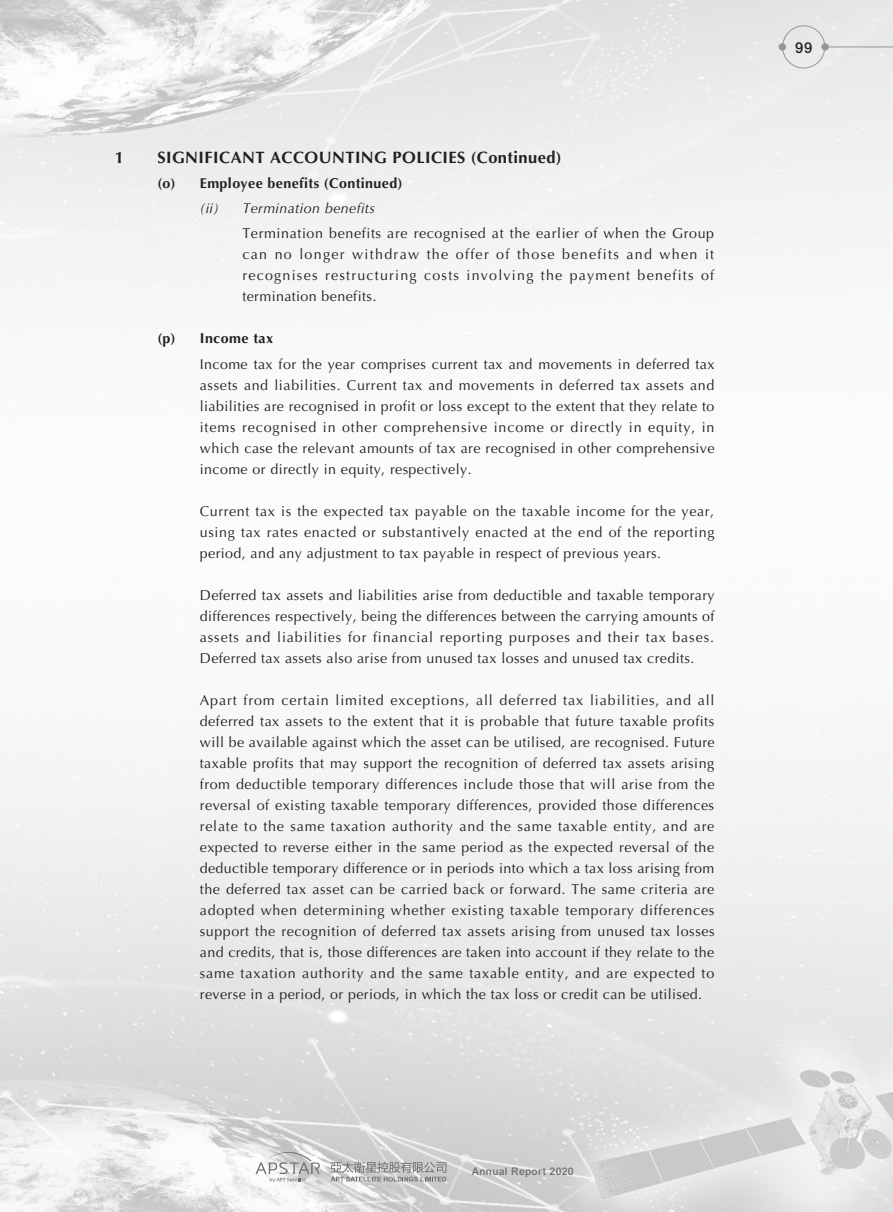
<style>
.page{position:relative;width:893px;height:1212px;background:#fff}
.page>*{position:absolute;margin:0;border:0;box-sizing:border-box;transform-origin:0 0}
._01_H1{font:700 16.5px "Optima LT Std";letter-spacing:.03em;color:#231f20}
.t1{font:500 15px "Arial MT Std";color:#231f20}
._00_txt{font:14.25px/21px "Optima LT Std";letter-spacing:.03em;color:#231f20;text-align:justify}
._02_H2{font:700 14.25px "Optima LT Std";letter-spacing:.03em;color:#231f20}
._03_H3{font:italic 14.25px "Optima LT Std";letter-spacing:.03em;color:#231f20}
.t2{font:500 10.5px "Arial MT Std";letter-spacing:.03em;color:#6c6d70}
</style>
<div class="page">
<img style="left:0;top:0;width:893px;height:1212px">
<svg style="left:256px;top:1151px;width:64px;height:31px"></svg>
<svg style="left:330px;top:1161px;width:116px;height:20px;background:#b6b6b8"></svg>
<div style="left:782px;top:26px;width:43px;height:42px;border:1px solid #939598;border-radius:50%"></div>
<svg style="left:822px;top:44px;width:6px;height:6px"></svg>
<svg style="left:779px;top:44px;width:6px;height:6px"></svg>
<div style="left:779px;top:44px;width:7px;height:6px;border:1px solid #939598;border-radius:50%"></div>
<hr style="left:826px;top:47px;width:67px;height:1px;background:#939598">
<p class="_01_H1" style="left:115px;top:147px;width:11px">1</p>
<p class="_01_H1" style="left:157px;top:147px;width:406px">SIGNIFICANT ACCOUNTING POLICIES (Continued)</p>
<p class="_02_H2" style="left:157px;top:175px;width:247px">(o) Employee benefits (Continued)</p>
<p class="_03_H3" style="left:200px;top:200px;width:177px">(ii) Termination benefits</p>
<p class="_00_txt" style="left:242px;top:223px;width:473px">Termination benefits are recognised at the earlier of when the Group can no longer withdraw the offer of those benefits and when it recognises restructuring costs involving the payment benefits of termination benefits.</p>
<p class="_02_H2" style="left:157px;top:330px;width:117px">(p) Income tax</p>
<p class="_00_txt" style="left:200px;top:353px;width:516px">Income tax for the year comprises current tax and movements in deferred tax assets and liabilities. Current tax and movements in deferred tax assets and liabilities are recognised in profit or loss except to the extent that they relate to items recognised in other comprehensive income or directly in equity, in which case the relevant amounts of tax are recognised in other comprehensive income or directly in equity, respectively.</p>
<p class="_00_txt" style="left:200px;top:500px;width:516px">Current tax is the expected tax payable on the taxable income for the year, using tax rates enacted or substantively enacted at the end of the reporting period, and any adjustment to tax payable in respect of previous years.</p>
<p class="_00_txt" style="left:200px;top:584px;width:516px">Deferred tax assets and liabilities arise from deductible and taxable temporary differences respectively, being the differences between the carrying amounts of assets and liabilities for financial reporting purposes and their tax bases.<br>Deferred tax assets also arise from unused tax losses and unused tax credits.</p>
<p class="_00_txt" style="left:200px;top:689px;width:516px">Apart from certain limited exceptions, all deferred tax liabilities, and all deferred tax assets to the extent that it is probable that future taxable profits will be available against which the asset can be utilised, are recognised. Future taxable profits that may support the recognition of deferred tax assets arising from deductible temporary differences include those that will arise from the reversal of existing taxable temporary differences, provided those differences relate to the same taxation authority and the same taxable entity, and are expected to reverse either in the same period as the expected reversal of the deductible temporary difference or in periods into which a tax loss arising from the deferred tax asset can be carried back or forward. The same criteria are adopted when determining whether existing taxable temporary differences support the recognition of deferred tax assets arising from unused tax losses and credits, that is, those differences are taken into account if they relate to the same taxation authority and the same taxable entity, and are expected to reverse in a period, or periods, in which the tax loss or credit can be utilised.</p>
<p class="t2" style="left:472px;top:1165px;width:103px">Annual Report 2020</p>
<p class="t1" style="left:795px;top:39px;width:19px">99</p>
</div>
